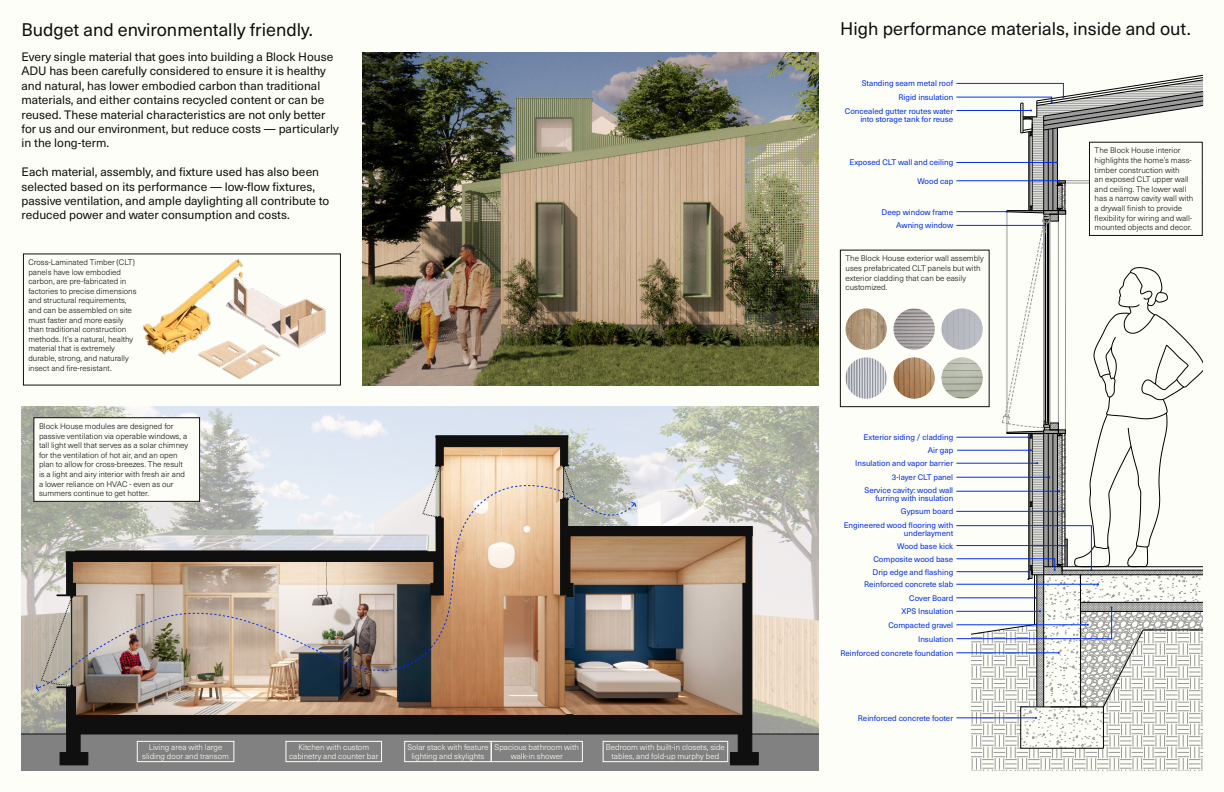
<style>
.page{position:relative;width:1224px;height:792px;background:#fefef8}
.page>*{position:absolute;margin:0;border:0;box-sizing:border-box;transform-origin:0 0}
.t1{font:18px "Neue Haas Unica W1 G";color:#0f0f0f}
.t2{font:12px/14.4px "Neue Haas Unica W1 G";color:#0f0f0f}
.Bubbles{font:300 8px/9.6px "Neue Haas Unica W1 G";color:#0f0f0f}
.Wall_Section_Callouts{font:8px/8px "Neue Haas Unica W1 G";color:#0030e8;text-align:right}
.Bubbles-2{font:300 8px/9.6px "Neue Haas Unica W1 G";color:#fefef8;text-align:center}
</style>
<div class="page">
<svg style="left:22px;top:407px;width:797px;height:327px;background:#cecfcb"></svg>
<div style="left:22px;top:734px;width:797px;height:36px;background:#828181"></div>
<svg style="left:57px;top:498px;width:701px;height:267px"></svg>
<hr style="left:752px;top:734px;width:67px;height:1px;background:#0f0f0f">
<hr style="left:573px;top:715px;width:170px;height:1px;background:#0f0f0f">
<svg style="left:730px;top:734px;width:29px;height:31px"></svg>
<hr style="left:568px;top:734px;width:170px;height:1px;background:#0f0f0f">
<hr style="left:22px;top:734px;width:45px;height:1px;background:#0f0f0f">
<svg style="left:60px;top:734px;width:28px;height:31px"></svg>
<hr style="left:178px;top:734px;width:258px;height:1px;background:#0f0f0f">
<hr style="left:80px;top:734px;width:98px;height:1px;background:#0f0f0f">
<hr style="left:66px;top:715px;width:1px;height:38px;background:#0f0f0f">
<hr style="left:752px;top:715px;width:1px;height:38px;background:#0f0f0f">
<hr style="left:746px;top:536px;width:1px;height:47px;background:#0f0f0f">
<hr style="left:570px;top:536px;width:176px;height:1px;background:#0f0f0f">
<hr style="left:568px;top:526px;width:184px;height:1px;background:#0f0f0f">
<hr style="left:752px;top:536px;width:1px;height:179px;background:#0f0f0f">
<hr style="left:743px;top:584px;width:1px;height:131px;background:#0f0f0f">
<hr style="left:437px;top:734px;width:130px;height:1px;background:#0f0f0f">
<img style="left:36px;top:435px;width:539px;height:281px">
<div style="left:76px;top:551px;width:351px;height:5px;background:#0f0f0f"></div>
<img style="left:362px;top:53px;width:457px;height:332px">
<div style="left:840px;top:250px;width:149px;height:157px;border:1px solid #0f0f0f"></div>
<svg style="left:956px;top:74px;width:248px;height:697px"></svg>
<div style="left:1089px;top:142px;width:113px;height:93px;background:#fefef8"></div>
<div style="left:1089px;top:142px;width:113px;height:94px;border:1px solid #0f0f0f"></div>
<div style="left:34px;top:418px;width:166px;height:83px;background:#fefef8"></div>
<div style="left:137px;top:741px;width:97px;height:21px;border:1px solid #fefef8"></div>
<div style="left:286px;top:741px;width:96px;height:21px;border:1px solid #fefef8"></div>
<div style="left:491px;top:741px;width:92px;height:21px;border:1px solid #fefef8"></div>
<div style="left:405px;top:741px;width:86px;height:21px;border:1px solid #fefef8"></div>
<div style="left:603px;top:741px;width:125px;height:21px;border:1px solid #fefef8"></div>
<img style="left:143px;top:258px;width:183px;height:121px">
<img style="left:846px;top:308px;width:41px;height:42px;border-radius:21px">
<img style="left:846px;top:357px;width:41px;height:42px;border-radius:21px">
<img style="left:894px;top:308px;width:41px;height:42px;border-radius:21px">
<img style="left:894px;top:357px;width:41px;height:42px;border-radius:21px">
<img style="left:941px;top:308px;width:42px;height:42px;border-radius:21px">
<img style="left:941px;top:357px;width:42px;height:42px;border-radius:21px">
<h1 class="t1" style="left:22px;top:16px;width:293px">Budget and environmentally friendly.</h1>
<h3 class="t2" style="left:22px;top:49px;width:319px">Every single material that goes into building a Block House ADU has been carefully considered to ensure it is healthy and natural, has lower embodied carbon than traditional materials, and either contains recycled content or can be reused. These material characteristics are not only better for us and our environment, but reduce costs — particularly in the long-term.</h3>
<h3 class="t2" style="left:22px;top:164px;width:309px">Each material, assembly, and fixture used has also been selected based on its performance — low-flow fixtures, passive ventilation, and ample daylighting all contribute to reduced power and water consumption and costs.</h3>
<p class="Bubbles" style="left:28px;top:257px;width:110px">Cross-Laminated Timber (CLT) panels have low embodied carbon, are pre-fabricated in factories to precise dimensions and structural requirements, and can be assembled on site must faster and more easily than traditional construction methods. It’s a natural, healthy material that is extremely durable, strong, and naturally insect and fire-resistant.</p>
<p class="Bubbles" style="left:39px;top:421px;width:151px">Block House modules are designed for passive ventilation via operable windows, a tall light well that serves as a solar chimney for the ventilation of hot air, and an open plan to allow for cross-breezes. The result is a light and airy interior with fresh air and a lower reliance on HVAC - even as our summers continue to get hotter.</p>
<p class="Bubbles-2" style="left:142px;top:742px;width:88px">Living area with large sliding door and transom</p>
<p class="Bubbles-2" style="left:289px;top:742px;width:91px">Kitchen with custom cabinetry and counter bar</p>
<p class="Bubbles-2" style="left:495px;top:742px;width:86px">Spacious bathroom with walk-in shower</p>
<p class="Bubbles-2" style="left:407px;top:742px;width:83px">Solar stack with feature lighting and skylights</p>
<p class="Bubbles-2" style="left:606px;top:742px;width:120px">Bedroom with built-in closets, side tables, and fold-up murphy bed</p>
<h1 class="t1" style="left:840px;top:16px;width:352px">High performance materials, inside and out.</h1>
<p class="Wall_Section_Callouts" style="left:862px;top:79px;width:93px">Standing seam metal roof</p>
<p class="Wall_Section_Callouts" style="left:898px;top:93px;width:56px">Rigid insulation</p>
<p class="Wall_Section_Callouts" style="left:845px;top:106px;width:110px">Concealed gutter routes water into storage tank for reuse</p>
<p class="Wall_Section_Callouts" style="left:849px;top:158px;width:105px">Exposed CLT wall and ceiling</p>
<p class="Wall_Section_Callouts" style="left:917px;top:177px;width:37px">Wood cap</p>
<p class="Wall_Section_Callouts" style="left:896px;top:221px;width:59px">Awning window</p>
<p class="Wall_Section_Callouts" style="left:882px;top:207px;width:73px">Deep window frame</p>
<p class="Bubbles" style="left:846px;top:253px;width:140px">The Block House exterior wall assembly uses prefabricated CLT panels but with exterior cladding that can be easily customized.</p>
<p class="Wall_Section_Callouts" style="left:864px;top:433px;width:91px">Exterior siding / cladding</p>
<p class="Wall_Section_Callouts" style="left:928px;top:446px;width:27px">Air gap</p>
<p class="Wall_Section_Callouts" style="left:855px;top:459px;width:100px">Insulation and vapor barrier</p>
<p class="Wall_Section_Callouts" style="left:892px;top:473px;width:63px">3-layer CLT panel</p>
<p class="Wall_Section_Callouts" style="left:864px;top:486px;width:90px">Service cavity: wood wall furring with insulation</p>
<p class="Wall_Section_Callouts" style="left:901px;top:507px;width:54px">Gypsum board</p>
<p class="Wall_Section_Callouts" style="left:844px;top:520px;width:111px">Engineered wood flooring with underlayment</p>
<p class="Wall_Section_Callouts" style="left:897px;top:541px;width:57px">Wood base kick</p>
<p class="Wall_Section_Callouts" style="left:873px;top:555px;width:81px">Composite wood base</p>
<p class="Wall_Section_Callouts" style="left:873px;top:567px;width:82px">Drip edge and flashing</p>
<p class="Wall_Section_Callouts" style="left:909px;top:594px;width:46px">Cover Board</p>
<p class="Wall_Section_Callouts" style="left:902px;top:607px;width:53px">XPS Insulation</p>
<p class="Wall_Section_Callouts" style="left:864px;top:580px;width:91px">Reinforced concrete slab</p>
<p class="Wall_Section_Callouts" style="left:888px;top:621px;width:66px">Compacted gravel</p>
<p class="Wall_Section_Callouts" style="left:918px;top:635px;width:37px">Insulation</p>
<p class="Wall_Section_Callouts" style="left:841px;top:649px;width:114px">Reinforced concrete foundation</p>
<p class="Wall_Section_Callouts" style="left:858px;top:714px;width:97px">Reinforced concrete footer</p>
<p class="Bubbles" style="left:1095px;top:145px;width:100px">The Block House interior highlights the home’s mass&shy;timber construction with<br>an exposed CLT upper wall and ceiling. The lower wall has a narrow cavity wall with a drywall finish to provide flexibility for wiring and wall&shy;mounted objects and decor.</p>
</div>
